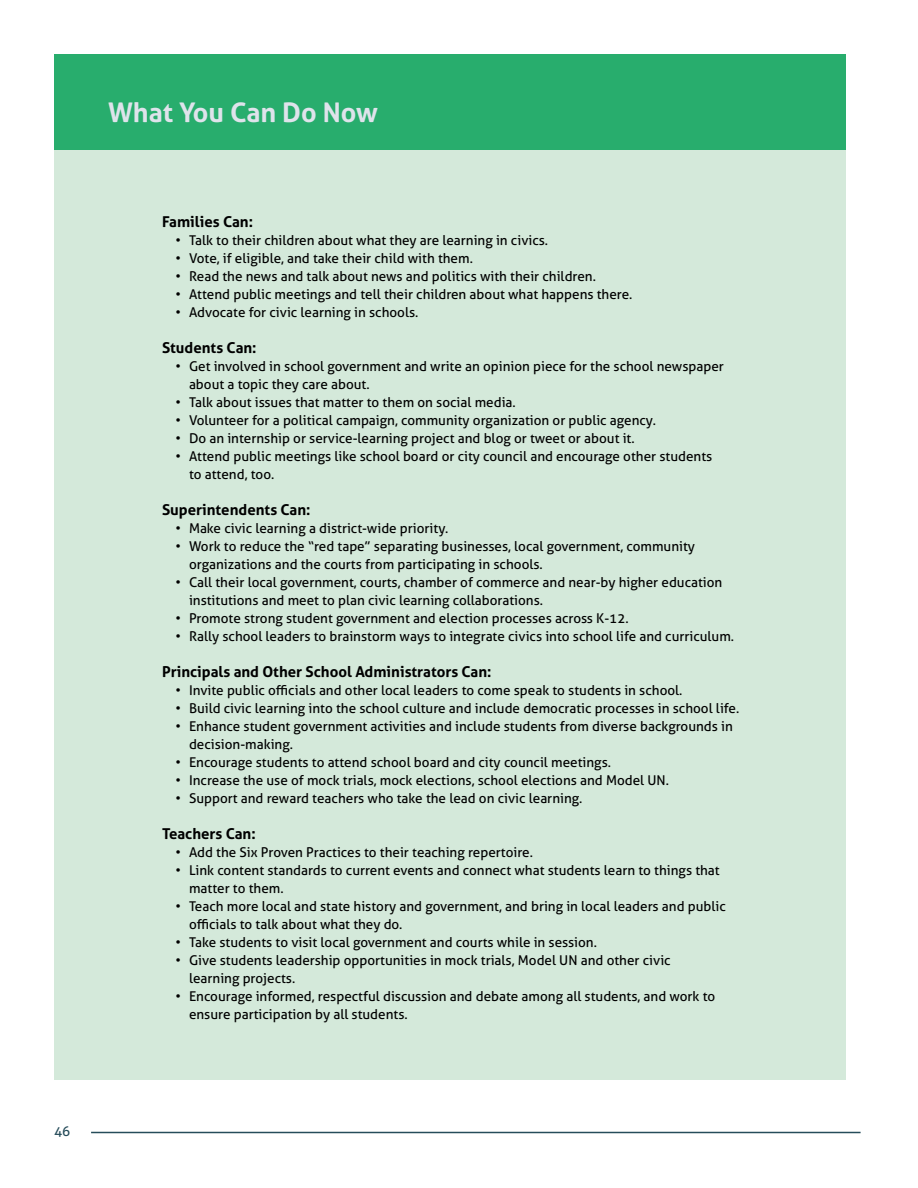
<style>
.page{position:relative;width:918px;height:1188px;background:#fff}
.page>*{position:absolute;margin:0;border:0;box-sizing:border-box;transform-origin:0 0}
.t1{font:700 27px "Aller";color:#dfe3eb}
.t2{font:700 15px "Aller";color:#000}
.t3{font:13.5px/18px "Aller";color:#000}
.t4{font:13.5px "Aller";color:#264c5a}
</style>
<div class="page">
<hr style="left:91px;top:1132px;width:770px;height:1px;background:#264c5a">
<div style="left:54px;top:141px;width:791px;height:939px;background:#d4e9da"></div>
<div style="left:54px;top:54px;width:791px;height:96px;background:#28ad6d"></div>
<h1 class="t1" style="left:108px;top:95px;width:271px">What You Can Do Now</h1>
<p class="t2" style="left:162px;top:212px;width:93px">Families Can:</p>
<p class="t3" style="left:176px;top:231px;width:374px">• Talk to their children about what they are learning in civics.</p>
<p class="t3" style="left:176px;top:249px;width:299px">• Vote, if eligible, and take their child with them.</p>
<p class="t3" style="left:176px;top:267px;width:422px">• Read the news and talk about news and politics with their children.</p>
<p class="t3" style="left:176px;top:285px;width:458px">• Attend public meetings and tell their children about what happens there.</p>
<p class="t3" style="left:176px;top:303px;width:245px">• Advocate for civic learning in schools.</p>
<p class="t2" style="left:162px;top:338px;width:96px">Students Can:</p>
<p class="t3" style="left:189px;top:357px;width:536px;text-indent:-14px">• Get involved in school government and write an opinion piece for the school newspaper about a topic they care about.</p>
<p class="t3" style="left:176px;top:393px;width:342px">• Talk about issues that matter to them on social media.</p>
<p class="t3" style="left:176px;top:411px;width:482px">• Volunteer for a political campaign, community organization or public agency.</p>
<p class="t3" style="left:176px;top:429px;width:461px">• Do an internship or service-learning project and blog or tweet or about it.</p>
<p class="t3" style="left:189px;top:447px;width:525px;text-indent:-14px">• Attend public meetings like school board or city council and encourage other students to attend, too.</p>
<p class="t2" style="left:162px;top:500px;width:150px">Superintendents Can:</p>
<p class="t3" style="left:176px;top:519px;width:274px">• Make civic learning a district-wide priority.</p>
<p class="t3" style="left:189px;top:537px;width:508px;text-indent:-14px">• Work to reduce the “red tape” separating businesses, local government, community organizations and the courts from participating in schools.</p>
<p class="t3" style="left:189px;top:573px;width:535px;text-indent:-14px">• Call their local government, courts, chamber of commerce and near-by higher education institutions and meet to plan civic learning collaborations.</p>
<p class="t3" style="left:176px;top:609px;width:455px">• Promote strong student government and election processes across K-12.</p>
<p class="t3" style="left:176px;top:627px;width:560px">• Rally school leaders to brainstorm ways to integrate civics into school life and curriculum.</p>
<p class="t2" style="left:162px;top:662px;width:331px">Principals and Other School Administrators Can:</p>
<p class="t3" style="left:176px;top:681px;width:509px">• Invite public officials and other local leaders to come speak to students in school.</p>
<p class="t3" style="left:176px;top:699px;width:565px">• Build civic learning into the school culture and include democratic processes in school life.</p>
<p class="t3" style="left:189px;top:717px;width:545px;text-indent:-14px">• Enhance student government activities and include students from diverse backgrounds in decision-making.</p>
<p class="t3" style="left:176px;top:753px;width:437px">• Encourage students to attend school board and city council meetings.</p>
<p class="t3" style="left:176px;top:771px;width:495px">• Increase the use of mock trials, mock elections, school elections and Model U N.</p>
<p class="t3" style="left:176px;top:789px;width:408px">• Support and reward teachers who take the lead on civic learning.</p>
<p class="t2" style="left:162px;top:824px;width:95px">Teachers Can:</p>
<p class="t3" style="left:176px;top:843px;width:359px">• Add the Six Proven Practices to their teaching repertoire.</p>
<p class="t3" style="left:189px;top:861px;width:532px;text-indent:-14px">• Link content standards to current events and connect what students learn to things that matter to them.</p>
<p class="t3" style="left:189px;top:897px;width:538px;text-indent:-14px">• Teach more local and state history and government, and bring in local leaders and public officials to talk about what they do.</p>
<p class="t3" style="left:176px;top:933px;width:423px">• Take students to visit local government and courts while in session.</p>
<p class="t3" style="left:189px;top:951px;width:483px;text-indent:-14px">• Give students leadership opportunities in mock trials, Model U N and other civic learning projects.</p>
<p class="t3" style="left:189px;top:987px;width:528px;text-indent:-14px">• Encourage informed, respectful discussion and debate among all students, and work to ensure participation by all students.</p>
<p class="t4" style="left:54px;top:1123px;width:18px">46</p>
</div>
